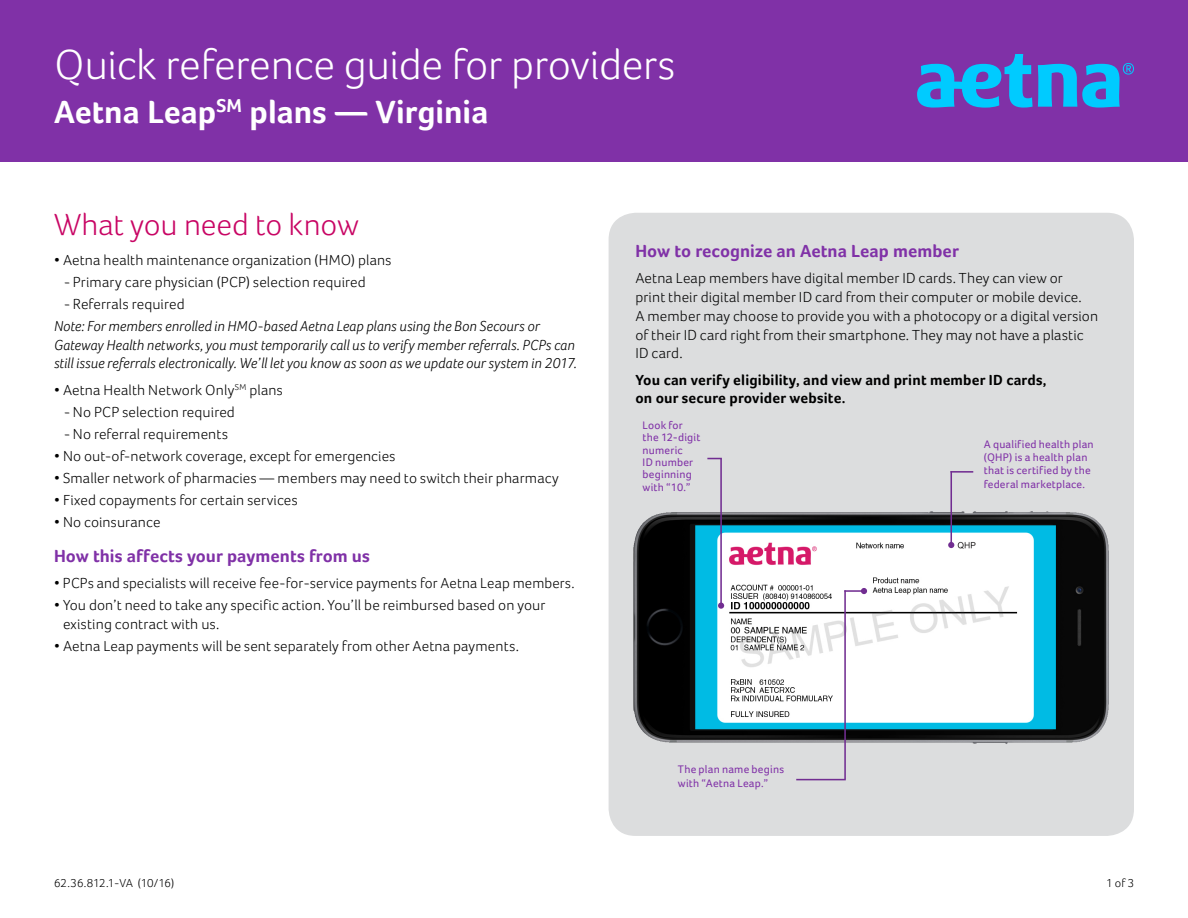
<style>
.page{position:relative;width:1188px;height:918px;background:#fff}
.page>*{position:absolute;margin:0;border:0;box-sizing:border-box;transform-origin:0 0}
.t1{font:300 43.5px "Foco";letter-spacing:-.01em;color:#fff}
.t2{font:700 33px "Foco";color:#fff}
.t3{font:300 31.5px "Foco";letter-spacing:-.005em;color:#c80564}
.t4{font:700 18px "Foco";color:#8031a7}
.t5{font:300 15px/18.8px "Foco";letter-spacing:.01em;color:#000}
.t6{font:italic 300 15px/18.8px "Foco";letter-spacing:.005em;color:#000}
.t7{font:700 15px/18.8px "Foco";letter-spacing:.01em;color:#000}
.t8{font:300 12px "Foco";letter-spacing:-.01em;color:#000}
.t9{font:11.25px/12.3px "Foco";letter-spacing:.02em;color:#8031a7}
</style>
<div class="page">
<div style="left:609px;top:213px;width:525px;height:623px;background:#dcddde;border-radius:27px"></div>
<div style="left:0;top:0;width:1188px;height:162px;background:#8031a7"></div>
<svg style="left:917px;top:54px;width:217px;height:54px"></svg>
<img style="left:633px;top:511px;width:476px;height:233px">
<hr style="left:844px;top:590px;width:2px;height:189px;background:#712d91">
<hr style="left:796px;top:779px;width:50px;height:1px;background:#712d91">
<hr style="left:844px;top:590px;width:20px;height:2px;background:#712d91">
<svg style="left:861px;top:588px;width:6px;height:6px"></svg>
<hr style="left:720px;top:459px;width:2px;height:147px;background:#712d91">
<svg style="left:718px;top:603px;width:6px;height:6px"></svg>
<svg style="left:707px;top:458px;width:15px;height:1px"></svg>
<hr style="left:950px;top:471px;width:2px;height:74px;background:#712d91">
<svg style="left:948px;top:542px;width:6px;height:6px"></svg>
<hr style="left:951px;top:471px;width:22px;height:2px;background:#712d91">
<h1 class="t1" style="left:54px;top:39px;width:623px">Quick reference guide for providers</h1>
<h2 class="t2" style="left:54px;top:93px;width:436px">Aetna Leap<sup>SM</sup> plans — Virginia</h2>
<h3 class="t3" style="left:54px;top:207px;width:306px">What you need to know</h3>
<p class="t5" style="left:54px;top:250px;width:339px">• Aetna health maintenance organization (HMO) plans</p>
<p class="t5" style="left:64px;top:272px;width:303px">- Primary care physician (PCP) selection required</p>
<p class="t5" style="left:64px;top:294px;width:122px">- Referrals required</p>
<p class="t6" style="left:54px;top:316px;width:524px">Note: For members enrolled in HMO-based Aetna Leap plans using the Bon Secours or<br>Gateway Health networks, you must temporarily call us to verify member referrals. PCPs can still issue referrals electronically. We’ll let you know as soon as we update our system in 2017.</p>
<p class="t5" style="left:64px;top:378px;width:220px;line-height:22px;text-indent:-10px">• Aetna Health Network Only<sup>SM</sup> plans -No PCP selection required<br>-No referral requirements</p>
<p class="t5" style="left:54px;top:446px;width:343px">• No out-of-network coverage, except for emergencies</p>
<p class="t5" style="left:54px;top:468px;width:506px">• Smaller network of pharmacies — members may need to switch their pharmacy</p>
<p class="t5" style="left:54px;top:490px;width:245px">• Fixed copayments for certain services</p>
<p class="t5" style="left:54px;top:512px;width:108px">• No coinsurance</p>
<p class="t4" style="left:54px;top:545px;width:317px">How this affects your payments from us</p>
<p class="t5" style="left:54px;top:573px;width:522px">• PCPs and specialists will receive fee-for-service payments for Aetna Leap members.</p>
<p class="t5" style="left:63px;top:595px;width:484px;text-indent:-9px">• You don’t need to take any specific action. You’ll be reimbursed based on your existing contract with us.</p>
<p class="t5" style="left:54px;top:636px;width:466px">• Aetna Leap payments will be sent separately from other Aetna payments.</p>
<p class="t4" style="left:635px;top:240px;width:325px">How to recognize an Aetna Leap member</p>
<p class="t5" style="left:635px;top:269px;width:464px">Aetna Leap members have digital member ID cards. They can view or<br>print their digital member ID card from their computer or mobile device.<br>A member may choose to provide you with a photocopy or a digital version of their ID card right from their smartphone. They may not have a plastic ID card.</p>
<p class="t7" style="left:635px;top:370px;width:413px">You can verify eligibility, and view and print member ID cards, on our secure provider website.</p>
<p class="t9" style="left:643px;top:419px;width:59px">Look for the 12-digit numeric<br>ID number beginning with “10.”</p>
<p class="t9" style="left:984px;top:437px;width:112px;line-height:13.4px">A qualified health plan (QHP) is a health plan that is certified by the federal marketplace.</p>
<p class="t8" style="left:54px;top:876px;width:122px">62.36.812.1-VA (10/16)</p>
<p class="t9" style="left:678px;top:763px;width:108px;line-height:13.4px">The plan name begins with “Aetna Leap.”</p>
<p class="t8" style="left:1106px;top:876px;width:30px">1 of 3</p>
</div>
